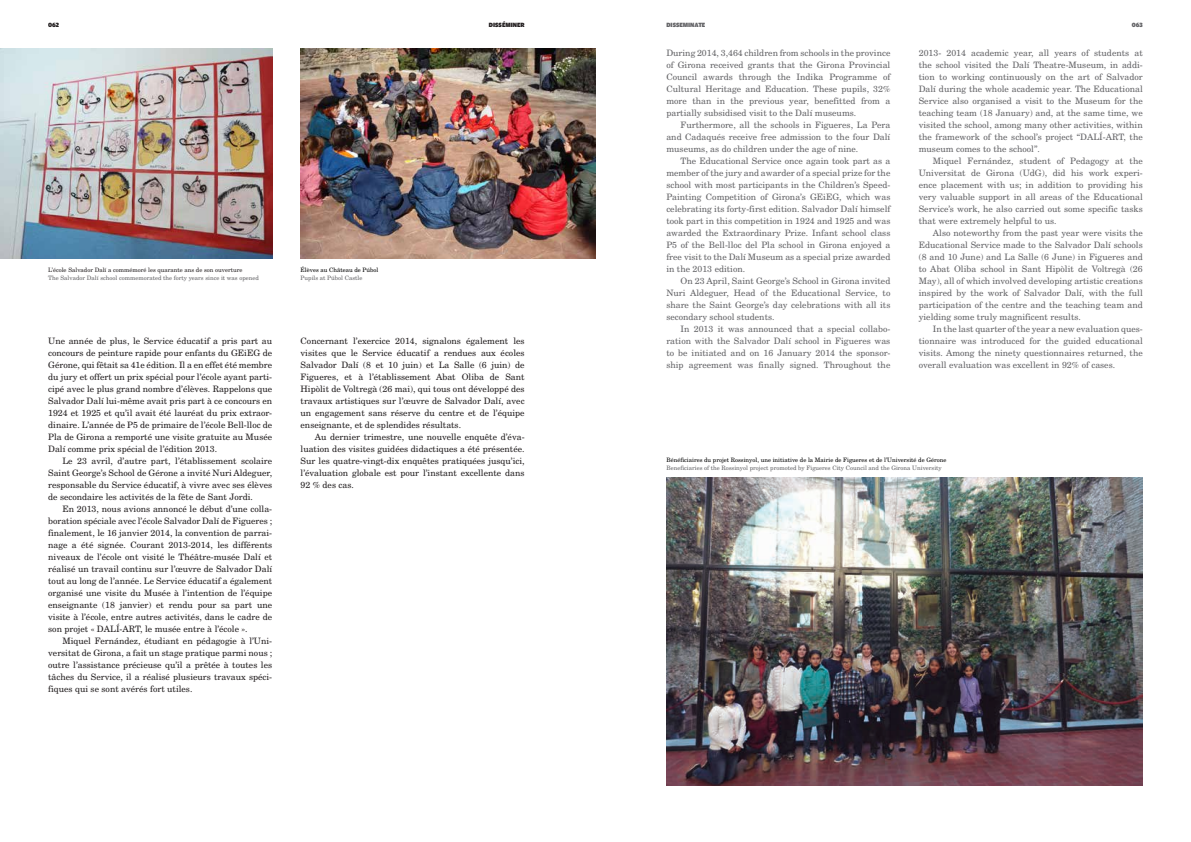
<style>
.page{position:relative;width:1191px;height:842px;background:#fff}
.page>*{position:absolute;margin:0;border:0;box-sizing:border-box;transform-origin:0 0}
.t1{font:8.8px/12px "New Century Schlbk";color:#636366;text-align:justify}
.t2{font:8.8px/12px "New Century Schlbk";color:#231f20;text-align:justify}
.t3{font:900 6.5px "Amplitude";color:#636366}
.t4{font:900 6.5px "Amplitude";color:#231f20}
.t5{font:6px "New Century Schlbk";color:#636366}
.t6{font:6px "New Century Schlbk";color:#000}
.t7{font:6px "New Century Schlbk";color:#231f20}
</style>
<div class="page">
<img style="left:666px;top:478px;width:476px;height:307px">
<img style="left:0;top:48px;width:272px;height:211px">
<img style="left:300px;top:48px;width:295px;height:211px">
<p class="t4" style="left:48px;top:21px;width:13px">062</p>
<p class="t4" style="left:489px;top:21px;width:37px">DISSÉMINER</p>
<p class="t3" style="left:666px;top:21px;width:41px">DISSEMINATE</p>
<p class="t3" style="left:1131px;top:21px;width:13px">063</p>
<p class="t1" style="left:666px;top:46px;width:225px">During 2014, 3,464 children from schools in the province of Girona received grants that the Girona Provincial Council awards through the Indika Programme of Cultural Heritage and Education. These pupils, 32% more than in the previous year, benefitted from a partially subsidised visit to the Dalí museums.</p>
<p class="t1" style="left:666px;top:118px;width:225px;text-indent:14px">Furthermore, all the schools in Figueres, La Pera and Cadaqués receive free admission to the four Dalí museums, as do children under the age of nine.</p>
<p class="t1" style="left:666px;top:154px;width:225px;text-indent:14px">The Educational Service once again took part as a member of the jury and awarder of a special prize for the school with most participants in the Children’s Speed-Painting Competition of Girona’s GEiEG, which was celebrating its forty-first edition. Salvador Dalí himself took part in this competition in 1924 and 1925 and was awarded the Extraordinary Prize. Infant school class P5 of the Bell-lloc del Pla school in Girona enjoyed a free visit to the Dalí Museum as a special prize awarded in the 2013 edition.</p>
<p class="t1" style="left:666px;top:274px;width:225px;text-indent:14px">On 23 April, Saint George’s School in Girona invited Nuri Aldeguer, Head of the Educational Service, to share the Saint George’s day celebrations with all its secondary school students.</p>
<p class="t1" style="left:666px;top:322px;width:225px;text-indent:14px">In 2013 it was announced that a special collabo&shy;ration with the Salvador Dalí school in Figueres was to be initiated and on 16 January 2014 the sponsor&shy;ship agreement was finally signed. Throughout the</p>
<p class="t1" style="left:918px;top:46px;width:225px">2013- 2014 academic year, all years of students at the school visited the Dalí Theatre-Museum, in addi&shy;tion to working continuously on the art of Salvador Dalí during the whole academic year. The Educational Service also organised a visit to the Museum for the teaching team (18 January) and, at the same time, we visited the school, among many other activities, within the framework of the school’s project “DALÍ-ART, the museum comes to the school”.</p>
<p class="t1" style="left:918px;top:154px;width:225px;text-indent:14px">Miquel Fernández, student of Pedagogy at the Universitat de Girona (UdG), did his work experi&shy;ence placement with us; in addition to providing his very valuable support in all areas of the Educational Service’s work, he also carried out some specific tasks that were extremely helpful to us.</p>
<p class="t1" style="left:918px;top:226px;width:225px;text-indent:14px">Also noteworthy from the past year were visits the Educational Service made to the Salvador Dalí schools (8 and 10 June) and La Salle (6 June) in Figueres and to Abat Oliba school in Sant Hipòlit de Voltregà (26<br>May), all of which involved developing artistic creations inspired by the work of Salvador Dalí, with the full participation of the centre and the teaching team and yielding some truly magnificent results.</p>
<p class="t1" style="left:918px;top:322px;width:225px;text-indent:14px">In the last quarter of the year a new evaluation ques&shy;tionnaire was introduced for the guided educational visits. Among the ninety questionnaires returned, the overall evaluation was excellent in 92% of cases.</p>
<p class="t6" style="left:300px;top:266px;width:79px">Élèves au Château de Púbol</p>
<p class="t5" style="left:300px;top:274px;width:63px">Pupils at Púbol Castle</p>
<p class="t7" style="left:48px;top:266px;width:196px">L’école Salvador Dalí a commémoré les quarante ans de son ouverture</p>
<p class="t5" style="left:48px;top:274px;width:212px">The Salvador Dalí school commemorated the forty years since it was opened</p>
<p class="t2" style="left:48px;top:334px;width:225px">Une année de plus, le Service éducatif a pris part au concours de peinture rapide pour enfants du GEiEG de Gérone, qui fêtait sa 41e édition. Il a en effet été membre du jury et offert un prix spécial pour l’école ayant parti&shy;cipé avec le plus grand nombre d’élèves. Rappelons que Salvador Dalí lui-même avait pris part à ce concours en 1924 et 1925 et qu’il avait été lauréat du prix extraor&shy;dinaire. L’année de P5 de primaire de l’école Bell-lloc de Pla de Girona a remporté une visite gratuite au Musée Dalí comme prix spécial de l’édition 2013.</p>
<p class="t2" style="left:48px;top:454px;width:225px;text-indent:14px">Le 23 avril, d’autre part, l’établissement scolaire Saint George’s School de Gérone a invité Nuri Aldeguer, responsable du Service éducatif, à vivre avec ses élèves de secondaire les activités de la fête de Sant Jordi.</p>
<p class="t2" style="left:48px;top:502px;width:225px;text-indent:14px">En 2013, nous avions annoncé le début d’une colla&shy;boration spéciale avec l’école Salvador Dalí de Figueres ; finalement, le 16 janvier 2014, la convention de parrai&shy;nage a été signée. Courant 2013-2014, les différents niveaux de l’école ont visité le Théâtre-musée Dalí et réalisé un travail continu sur l’œuvre de Salvador Dalí tout au long de l’année. Le Service éducatif a également organisé une visite du Musée à l’intention de l’équipe enseignante (18 janvier) et rendu pour sa part une visite à l’école, entre autres activités, dans le cadre de son projet « DALÍ-ART, le musée entre à l’école ».</p>
<p class="t2" style="left:48px;top:634px;width:225px;text-indent:14px">Miquel Fernández, étudiant en pédagogie à l’Uni&shy;versitat de Girona, a fait un stage pratique parmi nous ; outre l’assistance précieuse qu’il a prêtée à toutes les tâches du Service, il a réalisé plusieurs travaux spéci&shy;fiques qui se sont avérés fort utiles.</p>
<p class="t2" style="left:300px;top:334px;width:225px">Concernant l’exercice 2014, signalons également les visites que le Service éducatif a rendues aux écoles Salvador Dalí (8 et 10 juin) et La Salle (6 juin) de Figueres, et à l’établissement Abat Oliba de Sant Hipòlit de Voltregà (26 mai), qui tous ont développé des travaux artistiques sur l’œuvre de Salvador Dalí, avec un engagement sans réserve du centre et de l’équipe enseignante, et de splendides résultats.</p>
<p class="t2" style="left:300px;top:430px;width:225px;text-indent:14px">Au dernier trimestre, une nouvelle enquête d’éva&shy;luation des visites guidées didactiques a été présentée.<br>Sur les quatre-vingt-dix enquêtes pratiquées jusqu’ici, l’évaluation globale est pour l’instant excellente dans 92 % des cas.</p>
<p class="t6" style="left:666px;top:456px;width:281px">Bénéficiaires du projet Rossinyol, une initiative de la Mairie de Figueres et de l’Université de Gérone</p>
<p class="t5" style="left:666px;top:464px;width:277px">Beneficiaries of the Rossinyol project promoted by Figueres City Council and the Girona University</p>
</div>
